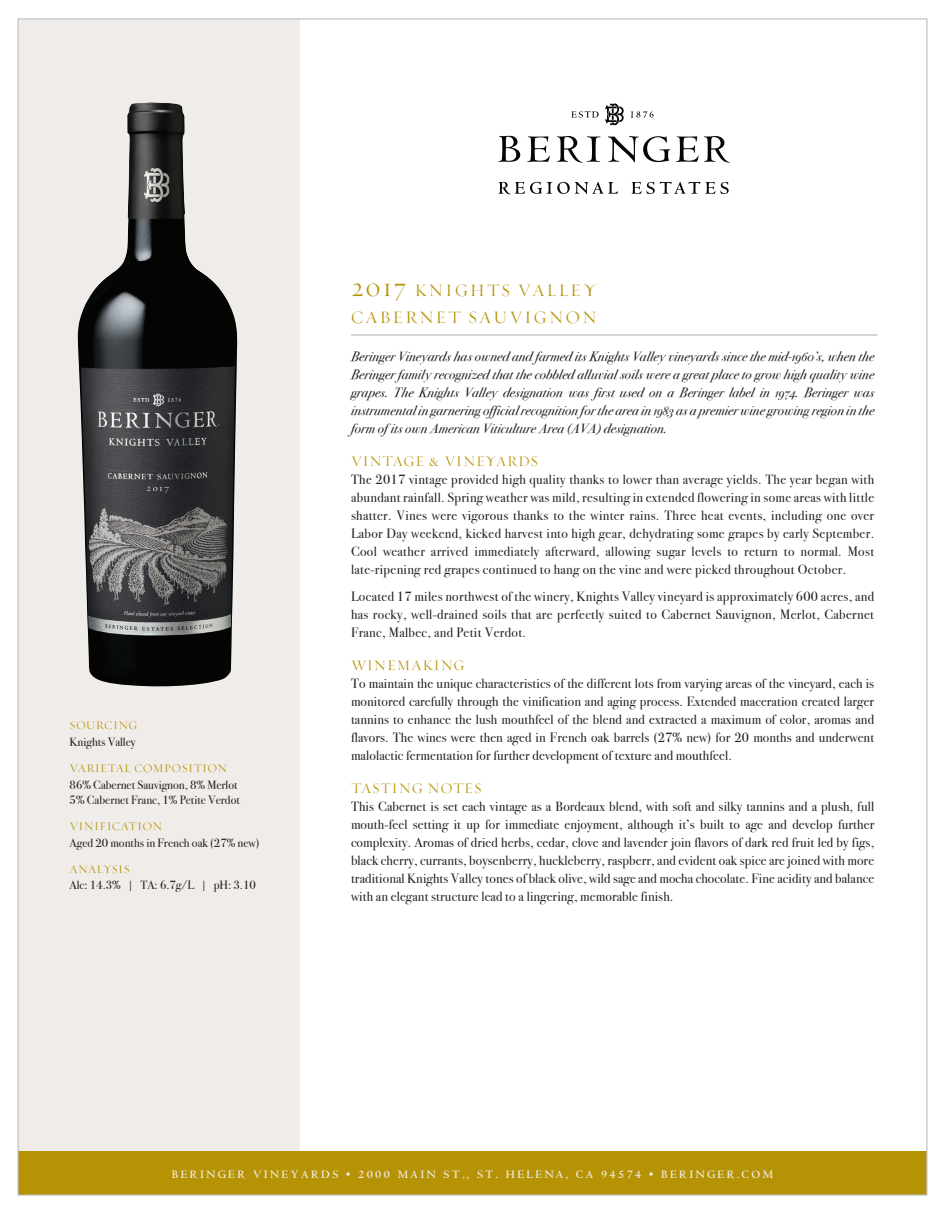
<style>
.page{position:relative;width:945px;height:1215px;background:#fff}
.page>*{position:absolute;margin:0;border:0;box-sizing:border-box;transform-origin:0 0}
.t1{font:18px/27px "Requiem Fine HTF Small Caps";letter-spacing:.1em;color:#b69304}
.t2{font:15px "Requiem Fine HTF Small Caps";letter-spacing:.05em;color:#b69304}
.t3{font:13.5px/18px "Bodoni Svty Two ITCTT";letter-spacing:.015em;color:#231f20;text-align:justify}
.t4{font:italic 13.5px/18px "Bodoni Svty Two OSITCTT";letter-spacing:.01em;color:#231f20;text-align:justify}
.t5{font:12px/15px "Bodoni Svty Two ITCTT";color:#231f20}
.t6{font:12px "Requiem Fine HTF Small Caps";letter-spacing:.025em;color:#b69304}
.t7{font:700 11.85px "Centaur";letter-spacing:.2em;color:#f0ece9}
.s1{font-size:27px}
</style>
<div class="page">
<div style="left:18px;top:19px;width:281px;height:1175px;background:#f0ece9"></div>
<div style="left:18px;top:1152px;width:909px;height:43px;background:#b69304"></div>
<hr style="left:351px;top:334px;width:527px;height:2px;background:#c7c8ca">
<img style="left:78px;top:102px;width:159px;height:585px">
<svg style="left:499px;top:182px;width:119px;height:12px"></svg>
<svg style="left:632px;top:182px;width:97px;height:12px"></svg>
<svg style="left:571px;top:111px;width:28px;height:7px"></svg>
<svg style="left:631px;top:111px;width:23px;height:7px"></svg>
<svg style="left:605px;top:103px;width:19px;height:22px"></svg>
<svg style="left:498px;top:136px;width:22px;height:26px"></svg>
<svg style="left:527px;top:136px;width:23px;height:26px"></svg>
<svg style="left:557px;top:136px;width:43px;height:27px"></svg>
<svg style="left:608px;top:136px;width:62px;height:26px"></svg>
<svg style="left:676px;top:136px;width:54px;height:27px"></svg>
<p class="t6" style="left:70px;top:718px;width:69px">SOURCING</p>
<p class="t5" style="left:70px;top:733px;width:68px">Knights Valley</p>
<p class="t6" style="left:70px;top:761px;width:159px">VARIETAL COMPOSITION</p>
<p class="t5" style="left:70px;top:776px;width:172px">86% Cabernet Sauvignon, 8% Merlot<br>5% Cabernet Franc, 1% Petite Verdot</p>
<p class="t6" style="left:70px;top:819px;width:94px">VINIFICATION</p>
<p class="t5" style="left:70px;top:834px;width:191px">Aged 20 months in French oak (27% new)</p>
<p class="t6" style="left:70px;top:862px;width:62px">ANALYSIS</p>
<p class="t5" style="left:70px;top:877px;width:188px">Alc: 14.3% | TA: 6.7g/L | pH: 3.10</p>
<h1 class="t1" style="left:351px;top:277px;width:247px"><span class="s1">2017</span> KNIGHTS VALLEY<br>CABERNET SAUVIGNON</h1>
<p class="t4" style="left:351px;top:347px;width:525px">Beringer Vineyards has owned and farmed its Knights Valley vineyards since the mid-1960’s, when the Beringer family recognized that the cobbled alluvial soils were a great place to grow high quality wine grapes. The Knights Valley designation was first used on a Beringer label in 1974. Beringer was instrumental in garnering official recognition for the area in 1983 as a premier wine growing region in the form of its own American Viticulture Area (AVA) designation.</p>
<p class="t2" style="left:351px;top:452px;width:189px">VINTAGE &amp; VINEYARDS</p>
<p class="t3" style="left:351px;top:469px;width:525px">The 2017 vintage provided high quality thanks to lower than average yields. The year began with abundant rainfall. Spring weather was mild, resulting in extended flowering in some areas with little shatter. Vines were vigorous thanks to the winter rains. Three heat events, including one over Labor Day weekend, kicked harvest into high gear, dehydrating some grapes by early September.<br>Cool weather arrived immediately afterward, allowing sugar levels to return to normal. Most late-ripening red grapes continued to hang on the vine and were picked throughout October.</p>
<p class="t3" style="left:351px;top:586px;width:525px">Located 17 miles northwest of the winery, Knights Valley vineyard is approximately 600 acres, and has rocky, well-drained soils that are perfectly suited to Cabernet Sauvignon, Merlot, Cabernet Franc, Malbec, and Petit Verdot.</p>
<p class="t2" style="left:351px;top:656px;width:115px">WINEMAKING</p>
<p class="t3" style="left:351px;top:673px;width:525px">To maintain the unique characteristics of the different lots from varying areas of the vineyard, each is monitored carefully through the vinification and aging process. Extended maceration created larger tannins to enhance the lush mouthfeel of the blend and extracted a maximum of color, aromas and flavors. The wines were then aged in French oak barrels (27% new) for 20 months and underwent malolactic fermentation for further development of texture and mouthfeel.</p>
<p class="t2" style="left:351px;top:779px;width:132px">TASTING NOTES</p>
<p class="t3" style="left:351px;top:796px;width:525px">This Cabernet is set each vintage as a Bordeaux blend, with soft and silky tannins and a plush, full mouth-feel setting it up for immediate enjoyment, although it’s built to age and develop further complexity. Aromas of dried herbs, cedar, clove and lavender join flavors of dark red fruit led by figs, black cherry, currants, boysenberry, huckleberry, raspberr, and evident oak spice are joined with more traditional Knights Valley tones of black olive, wild sage and mocha chocolate. Fine acidity and balance with an elegant structure lead to a lingering, memorable finish.</p>
<p class="t7" style="left:172px;top:1168px;width:603px">BERINGER VINEYARDS • 2000 MAIN ST., ST. HELENA, CA 94574 • BERINGER.COM</p>
</div>
